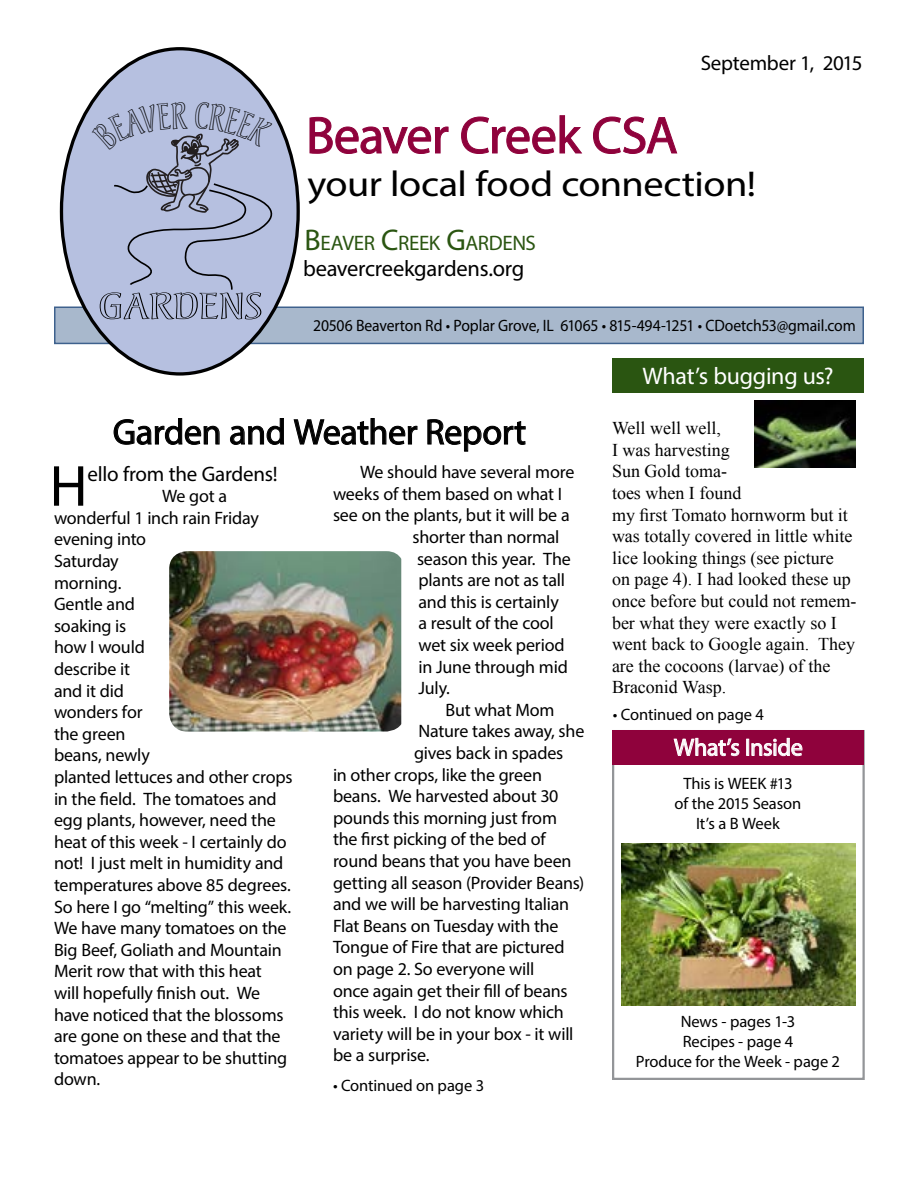
<style>
.page{position:relative;width:918px;height:1188px;background:#fff}
.page>*{position:absolute;margin:0;border:0;box-sizing:border-box;transform-origin:0 0}
.t1{font:58.35px "Myriad Pro";color:#000}
.t2{font:52.5px "Myriad Pro";letter-spacing:-.02em;color:#8f023c}
.t3{font:36px "Myriad Pro";letter-spacing:-.01em;color:#000;scale:1.12 1}
.t4{font:36px "Myriad Pro";letter-spacing:-.01em;color:#000}
.t5{font:34.65px "Andreas Std";letter-spacing:-.01em;color:#000;scale:1.56 1}
.t6{font:24px "Myriad Pro";letter-spacing:-.015em;color:#fff}
.t7{font:22.5px "Myriad Pro";letter-spacing:-.015em;color:#000}
.t8{font:21px "Myriad Pro";letter-spacing:-.01em;color:#000}
.t9{font:21px "Myriad Pro";letter-spacing:-.025em;color:#2a5511}
.t10{font:18px/21.6px "Myriad Pro";letter-spacing:-.015em;color:#000}
.t11{font:18px/21.6px "Times New Roman";color:#000}
.t12{font:16.5px/19.8px "Myriad Pro";letter-spacing:-.01em;color:#000;text-align:center}
.t13{font:16.5px "Myriad Pro";letter-spacing:-.01em;color:#000;scale:.95 1}
.s1{font-size:30px}
</style>
<div class="page">
<img style="left:169px;top:551px;width:232px;height:181px">
<svg style="left:113px;top:418px;width:107px;height:27px"></svg>
<svg style="left:230px;top:418px;width:54px;height:27px"></svg>
<svg style="left:293px;top:418px;width:125px;height:27px"></svg>
<svg style="left:427px;top:419px;width:99px;height:33px"></svg>
<img style="left:755px;top:400px;width:101px;height:67px">
<div style="left:612px;top:358px;width:252px;height:35px;background:#2a5511"></div>
<div style="left:612px;top:730px;width:253px;height:350px;border:2px solid #939598"></div>
<div style="left:612px;top:730px;width:252px;height:34px;background:#8f023c"></div>
<svg style="left:674px;top:738px;width:66px;height:18px"></svg>
<svg style="left:747px;top:738px;width:56px;height:18px"></svg>
<img style="left:621px;top:843px;width:235px;height:163px">
<div style="left:55px;top:307px;width:808px;height:36px;background:#a8b8cc"></div>
<div style="left:54px;top:307px;width:810px;height:37px;border:2px solid #3e618d"></div>
<svg style="left:58px;top:47px;width:243px;height:329px"></svg>
<svg style="left:309px;top:117px;width:140px;height:37px"></svg>
<svg style="left:461px;top:115px;width:122px;height:39px"></svg>
<svg style="left:593px;top:116px;width:85px;height:38px"></svg>
<svg style="left:91px;top:102px;width:188px;height:189px;background:#abb4d2"></svg>
<p class="t8" style="left:701px;top:50px;width:163px">September 1, 2015</p>
<h3 class="t5" style="left:98px;top:286px;width:107px">GARDENS</h3>
<h2 class="t2" style="left:306px;top:103px;width:373px">Beaver Creek CSA</h2>
<h3 class="t3" style="left:308px;top:162px;width:402px">your local food connection!</h3>
<p class="t9" style="left:304px;top:230px;width:233px"><span class="s1">B</span>EAVER <span class="s1">C</span>REEK <span class="s1">G</span>ARDENS</p>
<p class="t7" style="left:303px;top:254px;width:223px">beavercreekgardens.org</p>
<p class="t13" style="left:313px;top:315px;width:572px">20506 Beaverton Rd • Poplar Grove, IL 61065 • 815-494-1251 • CDoetch53@gmail.com</p>
<h3 class="t4" style="left:113px;top:410px;width:415px">Garden and Weather Report</h3>
<h1 class="t1" style="left:50px;top:450px;width:40px">H</h1>
<p class="t8" style="left:87px;top:461px;width:192px">ello from the Gardens!</p>
<p class="t10" style="left:54px;top:485px;width:240px;text-indent:108px">We got a wonderful 1 inch rain Friday evening into<br>Saturday<br>morning.<br>Gentle and<br>soaking is<br>how I would<br>describe it<br>and it did<br>wonders for<br>the green<br>beans, newly<br>planted lettuces and other crops in the field. The tomatoes and egg plants, however, need the heat of this week - I certainly do not! I just melt in humidity and temperatures above 85 degrees.<br>So here I go “melting” this week.<br>We have many tomatoes on the<br>Big Beef, Goliath and Mountain<br>Merit row that with this heat<br>will hopefully finish out. We have noticed that the blossoms are gone on these and that the tomatoes appear to be shutting down.</p>
<p class="t10" style="left:360px;top:461px;width:216px">We should have several more</p>
<p class="t10" style="left:333px;top:483px;width:231px">weeks of them based on what I</p>
<p class="t10" style="left:333px;top:504px;width:238px">see on the plants, but it will be a</p>
<p class="t10" style="left:413px;top:526px;width:149px">shorter than normal</p>
<p class="t10" style="left:417px;top:548px;width:155px">season this year. The</p>
<p class="t10" style="left:418px;top:569px;width:148px">plants are not as tall</p>
<p class="t10" style="left:418px;top:591px;width:142px">and this is certainly</p>
<p class="t10" style="left:418px;top:612px;width:137px">a result of the cool</p>
<p class="t10" style="left:418px;top:634px;width:148px">wet six week period</p>
<p class="t10" style="left:418px;top:656px;width:151px">in June through mid</p>
<p class="t10" style="left:418px;top:677px;width:33px">July.</p>
<p class="t10" style="left:446px;top:699px;width:110px">But what Mom</p>
<p class="t10" style="left:418px;top:720px;width:167px">Nature takes away, she</p>
<p class="t10" style="left:414px;top:742px;width:151px">gives back in spades</p>
<p class="t10" style="left:333px;top:764px;width:211px">in other crops, like the green</p>
<p class="t10" style="left:333px;top:785px;width:227px">beans. We harvested about 30</p>
<p class="t10" style="left:333px;top:807px;width:226px">pounds this morning just from</p>
<p class="t10" style="left:333px;top:828px;width:214px">the first picking of the bed of</p>
<p class="t10" style="left:333px;top:850px;width:240px">round beans that you have been</p>
<p class="t10" style="left:333px;top:872px;width:253px">getting all season (Provider Beans)</p>
<p class="t10" style="left:333px;top:893px;width:238px">and we will be harvesting Italian</p>
<p class="t10" style="left:333px;top:915px;width:227px">Flat Beans on Tuesday with the</p>
<p class="t10" style="left:333px;top:936px;width:233px">Tongue of Fire that are pictured</p>
<p class="t10" style="left:333px;top:958px;width:203px">on page 2. So everyone will</p>
<p class="t10" style="left:333px;top:980px;width:236px">once again get their fill of beans</p>
<p class="t10" style="left:333px;top:1001px;width:232px">this week. I do not know which</p>
<p class="t10" style="left:333px;top:1023px;width:242px">variety will be in your box - it will</p>
<p class="t10" style="left:333px;top:1044px;width:98px">be a surprise.</p>
<p class="t12" style="left:333px;top:1075px;width:153px">• Continued on page 3</p>
<h3 class="t6" style="left:642px;top:361px;width:193px">What’s bugging us?</h3>
<p class="t11" style="left:612px;top:417px;width:246px">Well well well,<br>I was harvesting<br>Sun Gold toma-<br>toes when I found<br>my first Tomato hornworm but it was totally covered in little white lice looking things (see picture on page 4). I had looked these up once before but could not remem&shy;ber what they were exactly so I went back to Google again. They are the cocoons (larvae) of the<br>Braconid Wasp.</p>
<p class="t12" style="left:613px;top:704px;width:153px">• Continued on page 4</p>
<h3 class="t6" style="left:674px;top:733px;width:130px">What’s Inside</h3>
<p class="t12" style="left:675px;top:774px;width:128px">This is WEEK #13 of the 2015 Season<br>It’s a B Week</p>
<p class="t12" style="left:636px;top:1011px;width:206px">News - pages 1-3<br>Recipes - page 4<br>Produce for the Week - page 2</p>
</div>
